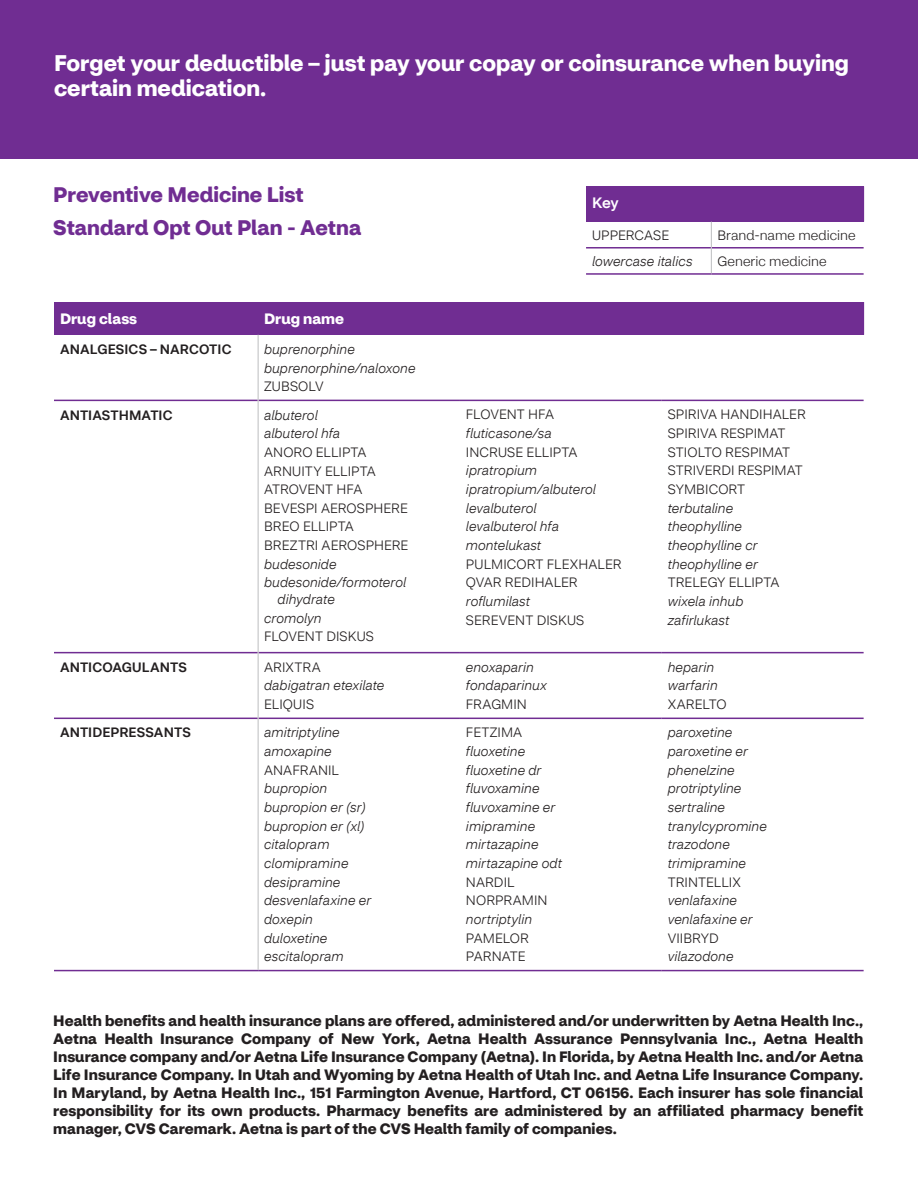
<style>
.page{position:relative;width:918px;height:1188px;background:#fff}
.page>*{position:absolute;margin:0;border:0;box-sizing:border-box;transform-origin:0 0}
.t1{font:700 22.5px/25.5px "CVS Health Sans";color:#fff}
.t2{font:700 21px "CVS Health Sans";color:#702d92}
.t3{font:700 15px/18px "CVS Health Sans";letter-spacing:.005em;color:#231f20;text-align:justify}
.t4{font:700 15px "CVS Health Sans";color:#fff}
.t5{font:500 15px "CVS Health Sans";color:#fff}
.t6{font:italic 300 13.5px/18.6px "CVS Health Sans";letter-spacing:.005em;color:#231f20}
.t7{font:300 13.5px/18.6px "CVS Health Sans";color:#231f20}
.t8{font:500 13.5px "CVS Health Sans";letter-spacing:.005em;color:#231f20}
.s1{font-style:normal}
.s2{font-style:italic}
</style>
<div class="page">
<div style="left:586px;top:186px;width:278px;height:36px;background:#702d92"></div>
<hr style="left:586px;top:247px;width:125px;height:2px;background:#702d92">
<hr style="left:586px;top:273px;width:125px;height:2px;background:#702d92">
<hr style="left:712px;top:247px;width:152px;height:2px;background:#702d92">
<hr style="left:711px;top:273px;width:153px;height:2px;background:#702d92">
<svg style="left:711px;top:222px;width:1px;height:51px"></svg>
<div style="left:54px;top:302px;width:204px;height:33px;background:#702d92"></div>
<div style="left:258px;top:302px;width:606px;height:33px;background:#702d92"></div>
<hr style="left:54px;top:400px;width:204px;height:1px;background:#702d92">
<hr style="left:54px;top:652px;width:204px;height:1px;background:#702d92">
<hr style="left:54px;top:718px;width:204px;height:1px;background:#702d92">
<hr style="left:54px;top:970px;width:204px;height:1px;background:#702d92">
<hr style="left:258px;top:400px;width:202px;height:1px;background:#702d92">
<hr style="left:460px;top:400px;width:202px;height:1px;background:#702d92">
<hr style="left:662px;top:400px;width:202px;height:1px;background:#702d92">
<hr style="left:258px;top:652px;width:202px;height:1px;background:#702d92">
<hr style="left:460px;top:652px;width:202px;height:1px;background:#702d92">
<hr style="left:662px;top:652px;width:202px;height:1px;background:#702d92">
<hr style="left:258px;top:718px;width:202px;height:1px;background:#702d92">
<hr style="left:460px;top:718px;width:202px;height:1px;background:#702d92">
<hr style="left:662px;top:718px;width:202px;height:1px;background:#702d92">
<hr style="left:258px;top:970px;width:202px;height:1px;background:#702d92">
<hr style="left:460px;top:970px;width:202px;height:1px;background:#702d92">
<hr style="left:662px;top:970px;width:202px;height:1px;background:#702d92">
<hr style="left:258px;top:335px;width:1px;height:65px;background:#bcbdc0">
<hr style="left:258px;top:400px;width:1px;height:253px;background:#bcbdc0">
<hr style="left:258px;top:653px;width:1px;height:65px;background:#bcbdc0">
<hr style="left:258px;top:718px;width:1px;height:252px;background:#bcbdc0">
<div style="left:0;top:0;width:918px;height:158px;background:#702d92"></div>
<p class="t1" style="left:54px;top:50px;width:796px">Forget your deductible – just pay your copay or coinsurance when buying certain medication.</p>
<h3 class="t2" style="left:53px;top:181px;width:252px">Preventive Medicine List</h3>
<h3 class="t2" style="left:53px;top:214px;width:310px">Standard Opt Out Plan - Aetna</h3>
<p class="t4" style="left:60px;top:309px;width:79px">Drug class</p>
<p class="t4" style="left:264px;top:309px;width:81px">Drug name</p>
<p class="t8" style="left:60px;top:341px;width:173px">ANALGESICS – NARCOTIC</p>
<p class="t6" style="left:264px;top:340px;width:153px">buprenorphine buprenorphine/naloxone<br><span class="s1">ZUBSOLV</span></p>
<p class="t8" style="left:60px;top:406px;width:114px">ANTIASTHMATIC</p>
<p class="t7" style="left:264px;top:406px;width:146px"><span class="s2">albuterol<br>albuterol hfa<br></span>ANORO ELLIPTA<br>ARNUITY ELLIPTA<br>ATROVENT HFA<br>BEVESPI AEROSPHERE<br>BREO ELLIPTA<br>BREZTRI AEROSPHERE <span class="s2">budesonide budesonide/formoterol</span></p>
<p class="t6" style="left:264px;top:590px;width:111px;text-indent:14px">dihydrate cromolyn<br><span class="s1">FLOVENT DISKUS</span></p>
<p class="t5" style="left:592px;top:194px;width:28px">Key</p>
<p class="t7" style="left:592px;top:226px;width:79px">UPPERCASE</p>
<p class="t7" style="left:717px;top:226px;width:140px">Brand-name medicine</p>
<p class="t6" style="left:592px;top:252px;width:102px">lowercase italics</p>
<p class="t7" style="left:717px;top:252px;width:111px">Generic medicine</p>
<p class="t6" style="left:466px;top:406px;width:157px"><span class="s1">FLOVENT HFA </span>fluticasone/sa<br><span class="s1">INCRUSE ELLIPTA </span>ipratropium ipratropium/albuterol levalbuterol<br>levalbuterol hfa montelukast<br><span class="s1">PULMICORT FLEXHALER<br>QVAR REDIHALER </span>roflumilast<br><span class="s1">SEREVENT DISKUS</span></p>
<p class="t7" style="left:668px;top:406px;width:140px">SPIRIVA HANDIHALER<br>SPIRIVA RESPIMAT<br>STIOLTO RESPIMAT<br>STRIVERDI RESPIMAT<br>SYMBICORT <span class="s2">terbutaline theophylline theophylline cr theophylline er<br></span>TRELEGY ELLIPTA <span class="s2">wixela inhub zafirlukast</span></p>
<p class="t8" style="left:60px;top:659px;width:128px">ANTICOAGULANTS</p>
<p class="t6" style="left:264px;top:658px;width:122px"><span class="s1">ARIXTRA </span>dabigatran etexilate<br><span class="s1">ELIQUIS</span></p>
<p class="t6" style="left:466px;top:658px;width:83px">enoxaparin fondaparinux<br><span class="s1">FRAGMIN</span></p>
<p class="t6" style="left:668px;top:658px;width:60px">heparin warfarin<br><span class="s1">XARELTO</span></p>
<p class="t8" style="left:60px;top:724px;width:132px">ANTIDEPRESSANTS</p>
<p class="t6" style="left:264px;top:723px;width:109px">amitriptyline amoxapine<br><span class="s1">ANAFRANIL </span>bupropion bupropion er (sr) bupropion er (xl) citalopram clomipramine desipramine desvenlafaxine er doxepin duloxetine escitalopram</p>
<p class="t6" style="left:466px;top:723px;width:97px"><span class="s1">FETZIMA </span>fluoxetine fluoxetine dr fluvoxamine fluvoxamine er imipramine mirtazapine mirtazapine odt<br><span class="s1">NARDIL<br>NORPRAMIN </span>nortriptylin<br><span class="s1">PAMELOR<br>PARNATE</span></p>
<p class="t6" style="left:668px;top:723px;width:101px">paroxetine paroxetine er phenelzine protriptyline sertraline tranylcypromine trazodone trimipramine<br><span class="s1">TRINTELLIX </span>venlafaxine venlafaxine er<br><span class="s1">VIIBRYD </span>vilazodone</p>
<p class="t3" style="left:53px;top:1012px;width:812px">Health benefits and health insurance plans are offered, administered and/or underwritten by Aetna Health Inc., Aetna Health Insurance Company of New York, Aetna Health Assurance Pennsylvania Inc., Aetna Health Insurance company and/or Aetna Life Insurance Company (Aetna). In Florida, by Aetna Health Inc. and/or Aetna Life Insurance Company. In Utah and Wyoming by Aetna Health of Utah Inc. and Aetna Life Insurance Company.<br>In Maryland, by Aetna Health Inc., 151 Farmington Avenue, Hartford, CT 06156. Each insurer has sole financial responsibility for its own products. Pharmacy benefits are administered by an affiliated pharmacy benefit manager, CVS Caremark. Aetna is part of the CVS Health family of companies.</p>
</div>
